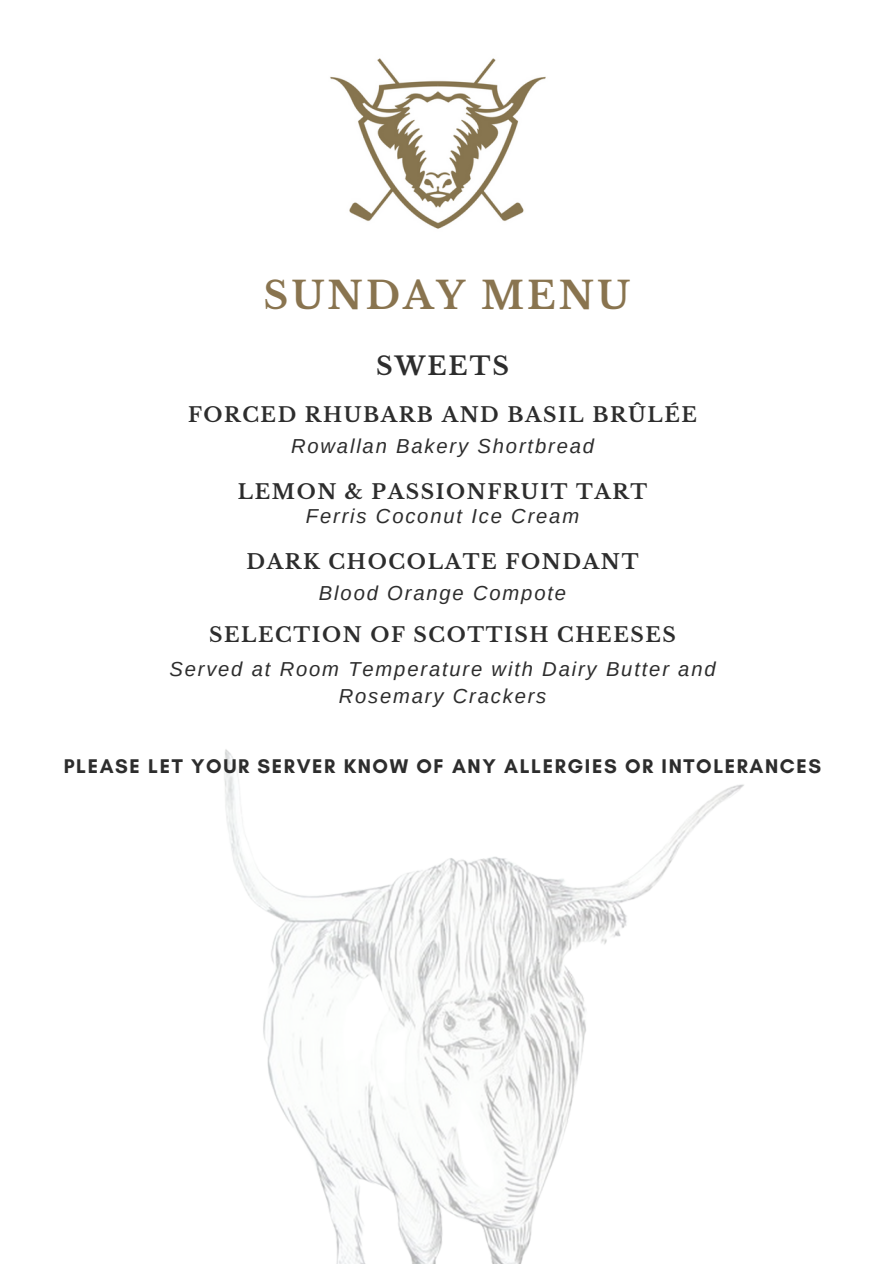
<style>
.page{position:relative;width:894px;height:1264px;background:#fff}
.page>*{position:absolute;margin:0;border:0;box-sizing:border-box;transform-origin:0 0}
.t1{font:700 37.5px "Libre Baskerville";letter-spacing:.08em;color:#89744f}
.t2{font:700 25.05px "Libre Baskerville";letter-spacing:.08em;color:#2d2d2d}
.t3{font:italic 20.25px/27px "Arimo";letter-spacing:.09em;color:#2d2d2d;text-align:center}
.t4{font:700 20.25px "Libre Baskerville";letter-spacing:.08em;color:#2d2d2d}
.t5{font:700 20.25px "Glacial Indifference";letter-spacing:.08em;color:#2d2d2d}
</style>
<div class="page">
<img style="left:224px;top:749px;width:520px;height:514px">
<img style="left:330px;top:58px;width:216px;height:171px">
<p class="t1" style="left:263px;top:272px;width:368px">SUNDAY MENU</p>
<p class="t2" style="left:376px;top:350px;width:134px">SWEETS</p>
<h2 class="t4" style="left:188px;top:402px;width:510px">FORCED RHUBARB AND BASIL BRÛLÉE</h2>
<h3 class="t3" style="left:291px;top:432px;width:304px">Rowallan Bakery Shortbread</h3>
<h1 class="t4" style="left:238px;top:479px;width:410px">LEMON &amp; PASSIONFRUIT TART</h1>
<h3 class="t3" style="left:306px;top:502px;width:275px">Ferris Coconut Ice Cream</h3>
<p class="t4" style="left:246px;top:549px;width:393px">DARK CHOCOLATE FONDANT</p>
<p class="t3" style="left:319px;top:579px;width:248px">Blood Orange Compote</p>
<h3 class="t4" style="left:209px;top:622px;width:468px">SELECTION OF SCOTTISH CHEESES</h3>
<p class="t3" style="left:169px;top:656px;width:547px">Served at Room Temperature with Dairy Butter and<br>Rosemary Crackers</p>
<p class="t5" style="left:64px;top:754px;width:758px">PLEASE LET YOUR SERVER KNOW OF ANY ALLERGIES OR INTOLERANCES</p>
</div>
